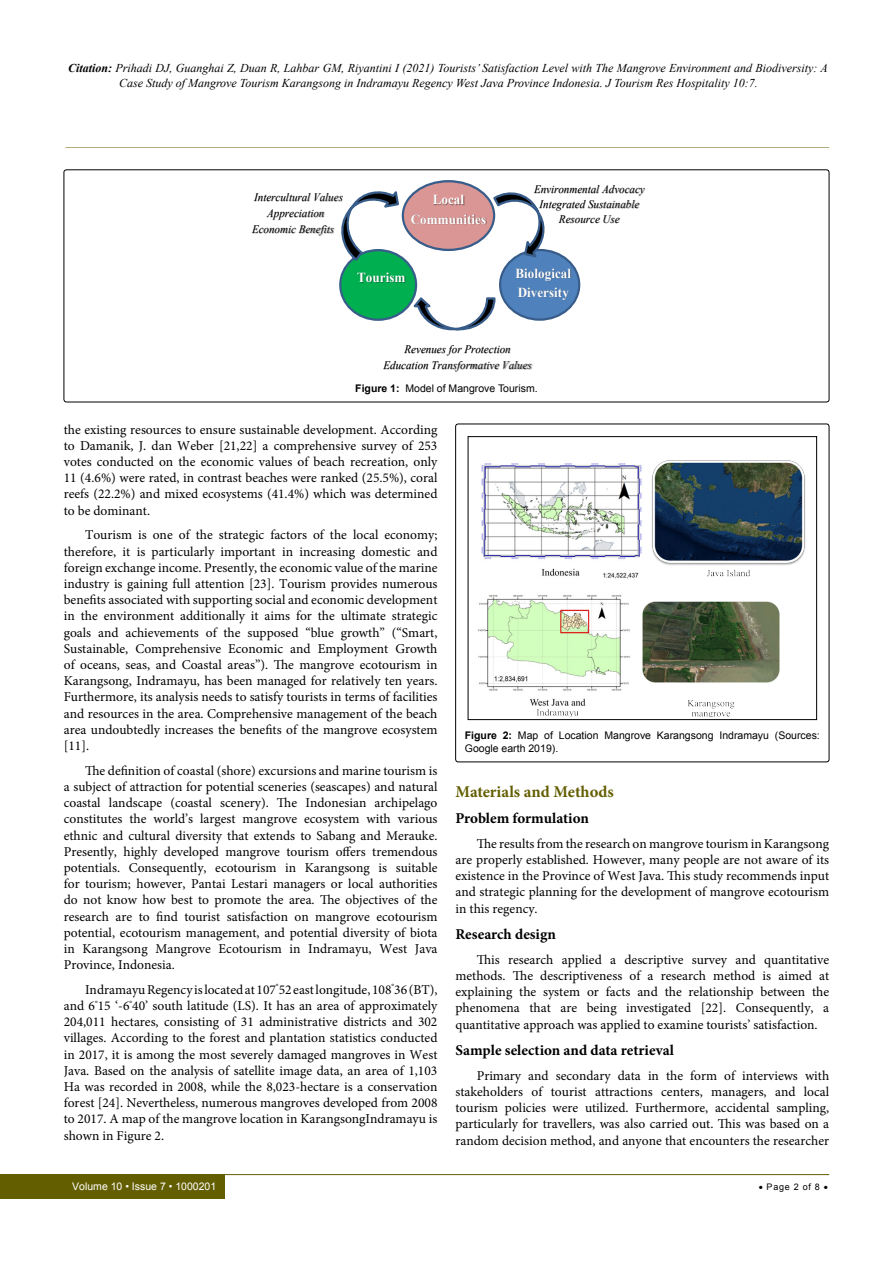
<style>
.page{position:relative;width:893px;height:1263px;background:#fff}
.page>*{position:absolute;margin:0;border:0;box-sizing:border-box;transform-origin:0 0}
.t1{font:700 16.5px "Minion Pro";color:#635e00}
.t2{font:700 15px "Minion Pro";color:#000}
.t3{font:700 13.8px/19.2px "Times New Roman";color:#fff;scale:.96 1}
.t4{font:13.5px/16.2px "Minion Pro";color:#000;text-align:justify}
.t5{font:italic 12px/15px "Times New Roman";color:#000}
.t6{font:italic 11.4px/14.9px "Times New Roman";color:#000;text-align:center;scale:.96 1}
.t7{font:10.5px/13.5px "Arial";color:#000}
.t8{font:10.5px "Arial";color:#fff}
.t9{font:9px "Arial";letter-spacing:.08em;color:#000}
.s1{font-weight:700}
</style>
<div class="page">
<div style="left:0;top:1174px;width:225px;height:25px;background:#635e00"></div>
<hr style="left:221px;top:1174px;width:608px;height:1px;background:#635e00">
<hr style="left:65px;top:147px;width:764px;height:1px;background:#635e00">
<div style="left:455px;top:424px;width:374px;height:338px;border:1px solid #000;border-radius:3px"></div>
<img style="left:481px;top:463px;width:161px;height:116px">
<img style="left:652px;top:460px;width:154px;height:117px">
<img style="left:478px;top:595px;width:152px;height:121px">
<img style="left:642px;top:601px;width:138px;height:115px">
<div style="left:64px;top:170px;width:765px;height:232px;border:1px solid #000;border-radius:3px"></div>
<div style="left:403px;top:181px;width:91px;height:69px;background:#d99694;border-radius:50%"></div>
<div style="left:402px;top:180px;width:93px;height:71px;border:2px solid #385d8a;border-radius:50%"></div>
<svg style="left:500px;top:250px;width:79px;height:70px"></svg>
<img style="left:508px;top:264px;width:71px;height:57px">
<div style="left:340px;top:250px;width:76px;height:70px;background:#00b050;border-radius:50%"></div>
<div style="left:339px;top:249px;width:78px;height:72px;border:2px solid #385d8a;border-radius:50%"></div>
<svg style="left:494px;top:192px;width:55px;height:67px"></svg>
<img style="left:526px;top:185px;width:119px;height:41px">
<img style="left:349px;top:268px;width:64px;height:53px">
<svg style="left:342px;top:191px;width:58px;height:72px"></svg>
<svg style="left:410px;top:295px;width:86px;height:36px"></svg>
<img style="left:383px;top:345px;width:150px;height:27px">
<img style="left:252px;top:191px;width:99px;height:47px">
<img style="left:403px;top:191px;width:91px;height:43px">
<p class="t5" style="left:119px;top:60px;width:710px;text-indent:-51px"><span class="s1">Citation:</span> Prihadi DJ, Guanghai Z, Duan R, Lahbar GM, Riyantini I (2021) Tourists’ Satisfaction Level with The Mangrove Environment and Biodiversity: A<br>Case Study of Mangrove Tourism Karangsong in Indramayu Regency West Java Province Indonesia. J Tourism Res Hospitality 10:7.</p>
<p class="t6" style="left:254px;top:189px;width:94px">Intercultural Values</p>
<p class="t6" style="left:267px;top:205px;width:61px">Appreciation</p>
<p class="t6" style="left:252px;top:221px;width:87px">Economic Benefits</p>
<p class="t3" style="left:411px;top:190px;width:80px;text-align:center">Local<br>Communities</p>
<p class="t3" style="left:357px;top:267px;width:52px">Tourism</p>
<p class="t6" style="left:534px;top:181px;width:117px">Environmental Advocacy<br>Integrated Sustainable<br>Resource Use</p>
<p class="t3" style="left:515px;top:263px;width:60px">Biological<br>Diversity</p>
<p class="t6" style="left:383px;top:341px;width:156px;line-height:16px">Revenues for Protection<br>Education Transformative Values</p>
<p class="t7" style="left:355px;top:382px;width:184px"><span class="s1">Figure 1:</span> Model of Mangrove Tourism.</p>
<p class="t4" style="left:64px;top:421px;width:375px">the existing resources to ensure sustainable development. According to Damanik, J. dan Weber [21,22] a comprehensive survey of 253 votes conducted on the economic values of beach recreation, only 11 (4.6%) were rated, in contrast beaches were ranked (25.5%), coral reefs (22.2%) and mixed ecosystems (41.4%) which was determined to be dominant.</p>
<p class="t4" style="left:64px;top:527px;width:375px;text-indent:21px">Tourism is one of the strategic factors of the local economy; therefore, it is particularly important in increasing domestic and foreign exchange income. Presently, the economic value of the marine industry is gaining full attention [23]. Tourism provides numerous benefits associated with supporting social and economic development in the environment additionally it aims for the ultimate strategic goals and achievements of the supposed “blue growth” (“Smart, Sustainable, Comprehensive Economic and Employment Growth of oceans, seas, and Coastal areas”). The mangrove ecotourism in Karangsong, Indramayu, has been managed for relatively ten years.<br>Furthermore, its analysis needs to satisfy tourists in terms of facilities and resources in the area. Comprehensive management of the beach area undoubtedly increases the benefits of the mangrove ecosystem [11].</p>
<p class="t4" style="left:64px;top:762px;width:375px;text-indent:21px">The definition of coastal (shore) excursions and marine tourism is a subject of attraction for potential sceneries (seascapes) and natural coastal landscape (coastal scenery). The Indonesian archipelago constitutes the world’s largest mangrove ecosystem with various ethnic and cultural diversity that extends to Sabang and Merauke.<br>Presently, highly developed mangrove tourism offers tremendous potentials. Consequently, ecotourism in Karangsong is suitable for tourism; however, Pantai Lestari managers or local authorities do not know how best to promote the area. The objectives of the research are to find tourist satisfaction on mangrove ecotourism potential, ecotourism management, and potential diversity of biota in Karangsong Mangrove Ecotourism in Indramayu, West Java Province, Indonesia.</p>
<p class="t4" style="left:64px;top:981px;width:375px;text-indent:21px">Indramayu Regency is located at 107<sup>°</sup>52 east longitude, 108<sup>°</sup>36 (BT), and 6<sup>°</sup>15 ‘-6<sup>°</sup>40’ south latitude (LS). It has an area of approximately 204,011 hectares, consisting of 31 administrative districts and 302 villages. According to the forest and plantation statistics conducted in 2017, it is among the most severely damaged mangroves in West Java. Based on the analysis of satellite image data, an area of 1,103<br>Ha was recorded in 2008, while the 8,023-hectare is a conservation forest [24]. Nevertheless, numerous mangroves developed from 2008 to 2017. A map of the mangrove location in KarangsongIndramayu is shown in Figure 2.</p>
<p class="t7" style="left:465px;top:729px;width:356px"><span class="s1">Figure 2:</span> Map of Location Mangrove Karangsong Indramayu (Sources:<br>Google earth 2019).</p>
<p class="t1" style="left:455px;top:780px;width:160px">Materials and Methods</p>
<p class="t2" style="left:455px;top:808px;width:135px">Problem formulation</p>
<p class="t4" style="left:455px;top:835px;width:375px;text-indent:21px">The results from the research on mangrove tourism in Karangsong are properly established. However, many people are not aware of its existence in the Province of West Java. This study recommends input and strategic planning for the development of mangrove ecotourism in this regency.</p>
<p class="t2" style="left:455px;top:924px;width:102px">Research design</p>
<p class="t4" style="left:455px;top:951px;width:375px;text-indent:21px">This research applied a descriptive survey and quantitative methods. The descriptiveness of a research method is aimed at explaining the system or facts and the relationship between the phenomena that are being investigated [22]. Consequently, a quantitative approach was applied to examine tourists’ satisfaction.</p>
<p class="t2" style="left:455px;top:1040px;width:220px">Sample selection and data retrieval</p>
<p class="t4" style="left:455px;top:1067px;width:375px;text-indent:21px">Primary and secondary data in the form of interviews with stakeholders of tourist attractions centers, managers, and local tourism policies were utilized. Furthermore, accidental sampling, particularly for travellers, was also carried out. This was based on a random decision method, and anyone that encounters the researcher</p>
<p class="t8" style="left:72px;top:1180px;width:145px">Volume 10 • Issue 7 • 1000201</p>
<p class="t9" style="left:759px;top:1181px;width:71px">• Page 2 of 8 •</p>
</div>
